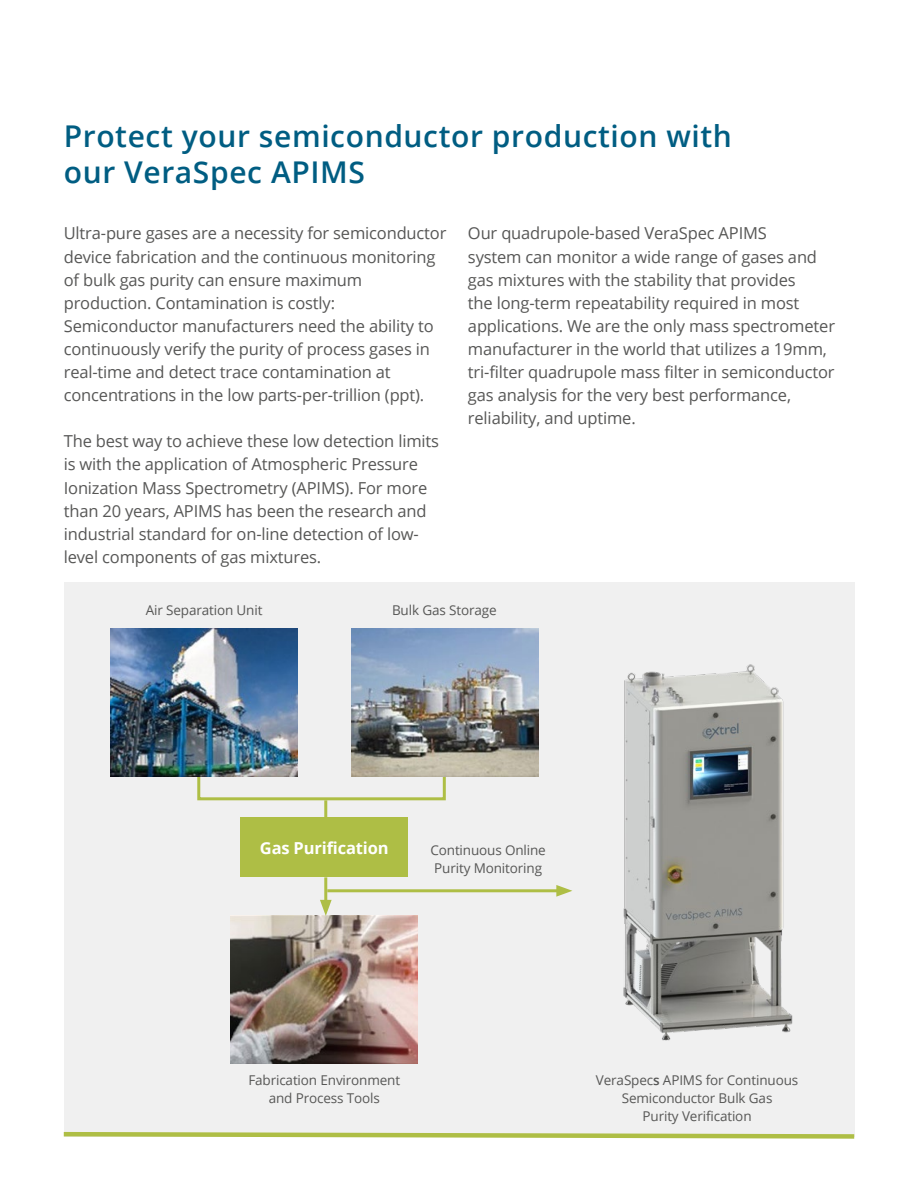
<style>
.page{position:relative;width:918px;height:1188px;background:#fff}
.page>*{position:absolute;margin:0;border:0;box-sizing:border-box;transform-origin:0 0}
.t1{font:600 30px/36px "Open Sans";letter-spacing:.02em;color:#005d82}
.t2{font:16.5px/23.1px "Open Sans";letter-spacing:-.01em;color:#575756}
.t3{font:700 16.5px "Open Sans";letter-spacing:-.01em;color:#fff}
.t4{font:13.5px/18px "Open Sans";letter-spacing:-.01em;color:#575756;text-align:center}
.s1{font-weight:600}
</style>
<div class="page">
<div style="left:64px;top:582px;width:790px;height:554px;background:#f0f0f0"></div>
<svg style="left:63px;top:1130px;width:792px;height:9px"></svg>
<img style="left:231px;top:916px;width:187px;height:148px">
<div style="left:241px;top:818px;width:167px;height:59px;background:#aebe45"></div>
<svg style="left:196px;top:764px;width:251px;height:38px"></svg>
<hr style="left:324px;top:800px;width:3px;height:24px;background:#aebe45">
<hr style="left:324px;top:877px;width:3px;height:29px;background:#aebe45">
<svg style="left:320px;top:900px;width:12px;height:16px"></svg>
<hr style="left:327px;top:889px;width:235px;height:3px;background:#aebe45">
<svg style="left:556px;top:885px;width:16px;height:12px"></svg>
<img style="left:111px;top:628px;width:186px;height:148px">
<img style="left:351px;top:628px;width:187px;height:148px">
<img style="left:623px;top:664px;width:170px;height:377px">
<h1 class="t1" style="left:64px;top:118px;width:670px">Protect your semiconductor production with our VeraSpec APIMS</h1>
<p class="t2" style="left:64px;top:221px;width:384px">Ultra-pure gases are a necessity for semiconductor device fabrication and the continuous monitoring of bulk gas purity can ensure maximum production. Contamination is costly:<br>Semiconductor manufacturers need the ability to continuously verify the purity of process gases in real-time and detect trace contamination at concentrations in the low parts-per-trillion (ppt).</p>
<p class="t2" style="left:64px;top:429px;width:377px">The best way to achieve these low detection limits is with the application of Atmospheric Pressure Ionization Mass Spectrometry (APIMS). For more than 20 years, APIMS has been the research and industrial standard for on-line detection of low&shy;level components of gas mixtures.</p>
<p class="t2" style="left:468px;top:221px;width:369px">Our quadrupole-based VeraSpec APIMS<br>system can monitor a wide range of gases and gas mixtures with the stability that provides<br>the long-term repeatability required in most applications. We are the only mass spectrometer manufacturer in the world that utilizes a 19mm, tri-filter quadrupole mass filter in semiconductor gas analysis for the very best performance, reliability, and uptime.</p>
<p class="t4" style="left:146px;top:601px;width:118px">Air Separation Unit</p>
<p class="t4" style="left:392px;top:601px;width:106px">Bulk Gas Storage</p>
<p class="t3" style="left:260px;top:836px;width:130px">Gas Purification</p>
<p class="t4" style="left:430px;top:841px;width:117px;text-align:left">Continuous Online<br>Purity Monitoring</p>
<p class="t4" style="left:248px;top:1071px;width:153px">Fabrication Environment and Process Tools</p>
<p class="t4" style="left:596px;top:1071px;width:204px">VeraSpec<span class="s1">s</span> APIMS for Continuous<br>Semiconductor Bulk Gas<br>Purity Verification</p>
</div>
